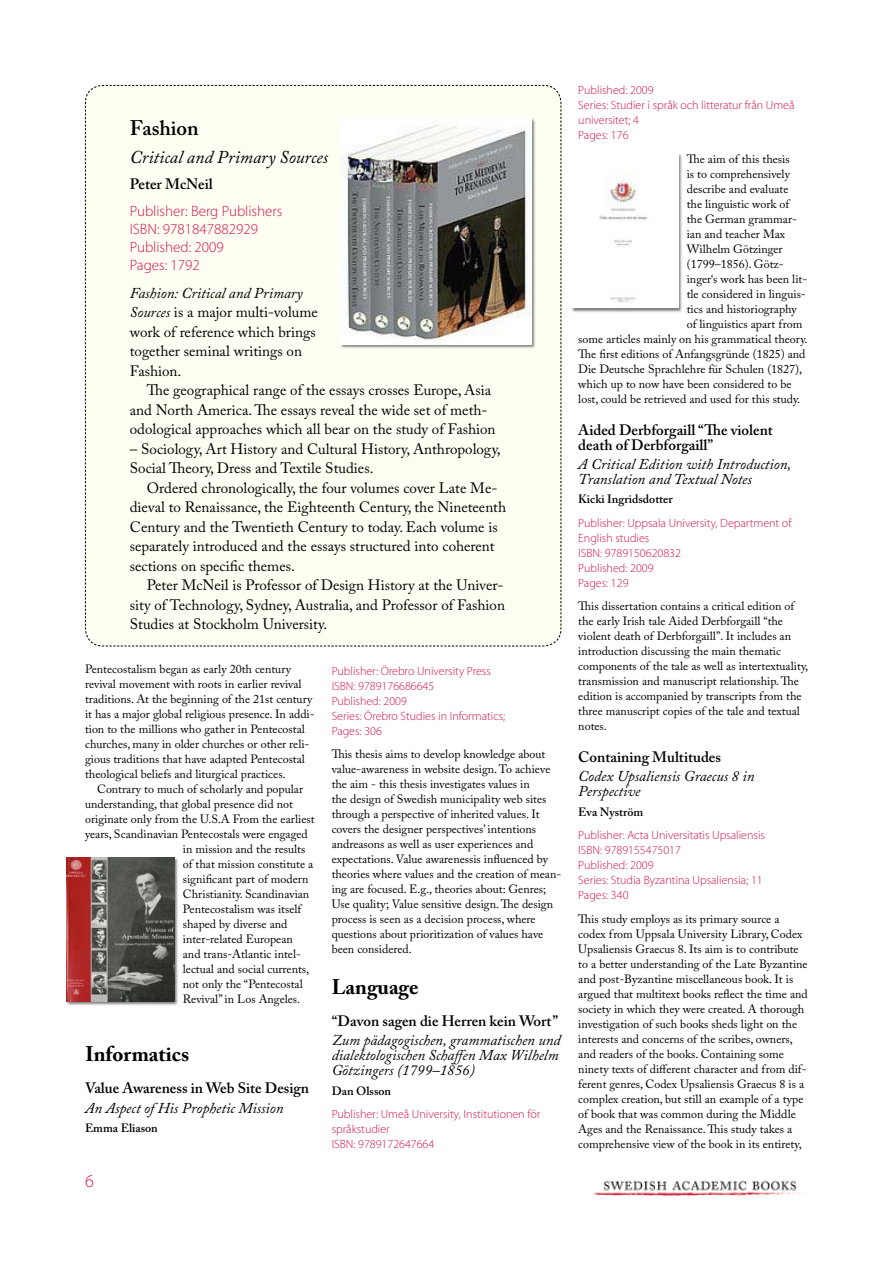
<style>
.page{position:relative;width:893px;height:1263px;background:#fff}
.page>*{position:absolute;margin:0;border:0;box-sizing:border-box;transform-origin:0 0}
.t1{font:700 21px "Adobe Caslon Pro";color:#000}
.t2{font:600 21px "Adobe Caslon Pro";color:#000}
.t3{font:italic 18px "Adobe Caslon Pro";color:#000}
.t4{font:15px/19.5px "Adobe Caslon Pro";color:#000}
.t5{font:italic 15px/15px "Adobe Caslon Pro";color:#000}
.t6{font:600 15px/15px "Adobe Caslon Pro";color:#000}
.t7{font:300 15px/18px "Myriad Pro";color:#d31145}
.t8{font:12px/15px "Adobe Caslon Pro";color:#000}
.t9{font:300 12px/15px "Myriad Pro";color:#d31145}
.t10{font:600 12px "Adobe Caslon Pro";color:#000}
.s1{font-style:italic}
</style>
<div class="page">
<img style="left:593px;top:1180px;width:209px;height:16px">
<div style="left:85px;top:85px;width:477px;height:562px;background:#fffef2"></div>
<div style="left:339px;top:117px;width:198px;height:233px;background:#000;opacity:.5"></div>
<img style="left:340px;top:118px;width:191px;height:226px">
<div style="left:571px;top:152px;width:113px;height:161px;background:#000;opacity:.5"></div>
<img style="left:572px;top:153px;width:106px;height:154px">
<div style="left:65px;top:857px;width:115px;height:150px;background:#000;opacity:.5"></div>
<img style="left:66px;top:857px;width:108px;height:144px">
<h1 class="t2" style="left:130px;top:115px;width:71px">Fashion</h1>
<h2 class="t3" style="left:130px;top:146px;width:200px">Critical and Primary Sources</h2>
<p class="t6" style="left:130px;top:177px;width:84px">Peter McNeil</p>
<p class="t7" style="left:130px;top:202px;width:154px">Publisher: Berg Publishers<br>ISBN: 9781 847882929<br>Published: 2009<br>Pages: 1 792</p>
<p class="t4" style="left:130px;top:283px;width:190px"><span class="s1">Fashion: Critical and Primary<br>Sources</span> is a major multi-volume work of reference which brings together seminal writings on<br>Fashion.</p>
<p class="t4" style="left:130px;top:380px;width:367px;text-indent:17px">The geographical range of the essays crosses Europe, Asia and North America. The essays reveal the wide set of meth&shy;odological approaches which all bear on the study of Fashion</p>
<p class="t4" style="left:130px;top:439px;width:372px">– Sociology, Art History and Cultural History, Anthropology,<br>Social Theory, Dress and Textile Studies.</p>
<p class="t4" style="left:130px;top:478px;width:378px;text-indent:17px">Ordered chronologically, the four volumes cover Late Me&shy;dieval to Renaissance, the Eighteenth Century, the Nineteenth Century and the Twentieth Century to today. Each volume is separately introduced and the essays structured into coherent sections on specific themes.</p>
<p class="t4" style="left:130px;top:575px;width:377px;text-align:justify;text-indent:17px">Peter McNeil is Professor of Design History at the Univer&shy;sity of Technology, Sydney, Australia, and Professor of Fashion Studies at Stockholm University.</p>
<p class="t8" style="left:85px;top:662px;width:231px">Pentecostalism began as early 20th century revival movement with roots in earlier revival traditions. At the beginning of the 21st century it has a major global religious presence. In addi&shy;tion to the millions who gather in Pentecostal churches, many in older churches or other reli&shy;gious traditions that have adapted Pentecostal theological beliefs and liturgical practices.</p>
<p class="t8" style="left:97px;top:782px;width:208px">Contrary to much of scholarly and popular</p>
<p class="t8" style="left:85px;top:797px;width:209px">understanding, that global presence did not</p>
<p class="t8" style="left:85px;top:812px;width:231px">originate only from the U.S.A From the earliest</p>
<p class="t8" style="left:85px;top:827px;width:224px">years, Scandinavian Pentecostals were engaged</p>
<p class="t8" style="left:183px;top:842px;width:124px">in mission and the results</p>
<p class="t8" style="left:183px;top:857px;width:132px">of that mission constitute a</p>
<p class="t8" style="left:183px;top:872px;width:127px">significant part of modern</p>
<p class="t8" style="left:183px;top:887px;width:128px">Christianity. Scandinavian</p>
<p class="t8" style="left:183px;top:902px;width:121px">Pentecostalism was itself</p>
<p class="t8" style="left:183px;top:917px;width:106px">shaped by diverse and</p>
<p class="t8" style="left:183px;top:932px;width:112px">inter-related European</p>
<p class="t8" style="left:183px;top:947px;width:120px">and trans-Atlantic intel-</p>
<p class="t8" style="left:183px;top:962px;width:128px">lectual and social currents,</p>
<p class="t8" style="left:183px;top:977px;width:121px">not only the “Pentecostal</p>
<p class="t8" style="left:183px;top:992px;width:119px">Revival” in Los Angeles.</p>
<h1 class="t1" style="left:85px;top:1042px;width:106px">Informatics</h1>
<p class="t6" style="left:85px;top:1081px;width:226px">Value Awareness in Web Site Design</p>
<p class="t5" style="left:85px;top:1100px;width:200px">An Aspect of His Prophetic Mission</p>
<p class="t10" style="left:85px;top:1121px;width:74px">Emma Eliason</p>
<p class="t9" style="left:332px;top:663px;width:175px">Publisher: Örebro University Press<br>ISBN: 97891 76686645<br>Published: 2009<br>Series: Örebro Studies in Informatics;<br>Pages: 306</p>
<p class="t8" style="left:332px;top:746px;width:231px">This thesis aims to develop knowledge about value-awareness in website design. To achieve the aim - this thesis investigates values in<br>the design of Swedish municipality web sites through a perspective of inherited values. It covers the designer perspectives’ intentions andreasons as well as user experiences and expectations. Value awarenessis influenced by theories where values and the creation of mean&shy;ing are focused. E.g., theories about: Genres; Use quality; Value sensitive design. The design process is seen as a decision process, where questions about prioritization of values have been considered.</p>
<h1 class="t1" style="left:332px;top:974px;width:88px">Language</h1>
<p class="t6" style="left:332px;top:1013px;width:228px">“Davon sagen die Herren kein Wort”</p>
<p class="t5" style="left:332px;top:1033px;width:230px">Zum pädagogischen, grammatischen und dialektologischen Schaffen Max Wilhelm<br>Götzingers (1799–1856)</p>
<p class="t10" style="left:332px;top:1083px;width:61px">Dan Olsson</p>
<p class="t9" style="left:332px;top:1106px;width:210px">Publisher: Umeå University, Institutionen för språkstudier<br>ISBN: 97891 72647664</p>
<p class="t9" style="left:578px;top:82px;width:218px">Published: 2009<br>Series: Studier i språk och litteratur från Umeå universitet; 4<br>Pages: 1 76</p>
<p class="t8" style="left:687px;top:151px;width:104px">The aim of this thesis</p>
<p class="t8" style="left:687px;top:166px;width:105px">is to comprehensively</p>
<p class="t8" style="left:687px;top:181px;width:103px">describe and evaluate</p>
<p class="t8" style="left:687px;top:196px;width:105px">the linguistic work of</p>
<p class="t8" style="left:687px;top:211px;width:112px">the German grammar-</p>
<p class="t8" style="left:687px;top:226px;width:100px">ian and teacher Max</p>
<p class="t8" style="left:687px;top:241px;width:97px">Wilhelm Götzinger</p>
<p class="t8" style="left:687px;top:256px;width:98px">(1799–1856). Götz-</p>
<p class="t8" style="left:687px;top:271px;width:122px">inger‘s work has been lit-</p>
<p class="t8" style="left:687px;top:286px;width:121px">tle considered in linguis-</p>
<p class="t8" style="left:687px;top:301px;width:112px">tics and historiography</p>
<p class="t8" style="left:687px;top:316px;width:117px">of linguistics apart from</p>
<p class="t8" style="left:578px;top:331px;width:231px">some articles mainly on his grammatical theory.</p>
<p class="t8" style="left:578px;top:346px;width:229px">The first editions of Anfangsgründe (1825) and</p>
<p class="t8" style="left:578px;top:361px;width:225px">Die Deutsche Sprachlehre für Schulen (1827),</p>
<p class="t8" style="left:578px;top:376px;width:215px">which up to now have been considered to be</p>
<p class="t8" style="left:578px;top:391px;width:224px">lost, could be retrieved and used for this study.</p>
<p class="t6" style="left:578px;top:422px;width:196px">Aided Derbforgaill “The violent death of Derbforgaill”</p>
<p class="t5" style="left:578px;top:456px;width:215px">A Critical Edition with Introduction,<br>Translation and Textual Notes</p>
<p class="t10" style="left:578px;top:492px;width:96px">Kicki Ingridsdotter</p>
<p class="t9" style="left:578px;top:515px;width:215px">Publisher: Uppsala University, Department of<br>English studies<br>ISBN: 97891 50620832<br>Published: 2009<br>Pages: 1 29</p>
<p class="t8" style="left:578px;top:598px;width:231px">This dissertation contains a critical edition of the early Irish tale Aided Derbforgaill “the violent death of Derbforgaill”. It includes an introduction discussing the main thematic components of the tale as well as intertextuality, transmission and manuscript relationship. The edition is accompanied by transcripts from the three manuscript copies of the tale and textual notes.</p>
<p class="t6" style="left:578px;top:749px;width:144px">Containing Multitudes</p>
<p class="t5" style="left:578px;top:769px;width:178px">Codex Upsaliensis Graecus 8 in<br>Perspective</p>
<p class="t10" style="left:578px;top:804px;width:67px">Eva Nyström</p>
<p class="t9" style="left:578px;top:827px;width:188px">Publisher: Acta Universitatis Upsaliensis<br>ISBN: 97891 5547501 7<br>Published: 2009<br>Series: Studia Byzantina Upsaliensia; 11<br>Pages: 340</p>
<p class="t8" style="left:578px;top:911px;width:231px">This study employs as its primary source a codex from Uppsala University Library, Codex Upsaliensis Graecus 8. Its aim is to contribute to a better understanding of the Late Byzantine and post-Byzantine miscellaneous book. It is argued that multitext books reflect the time and society in which they were created. A thorough investigation of such books sheds light on the interests and concerns of the scribes, owners, and readers of the books. Containing some ninety texts of different character and from dif&shy;ferent genres, Codex Upsaliensis Graecus 8 is a complex creation, but still an example of a type of book that was common during the Middle Ages and the Renaissance. This study takes a comprehensive view of the book in its entirety,</p>
</div>
